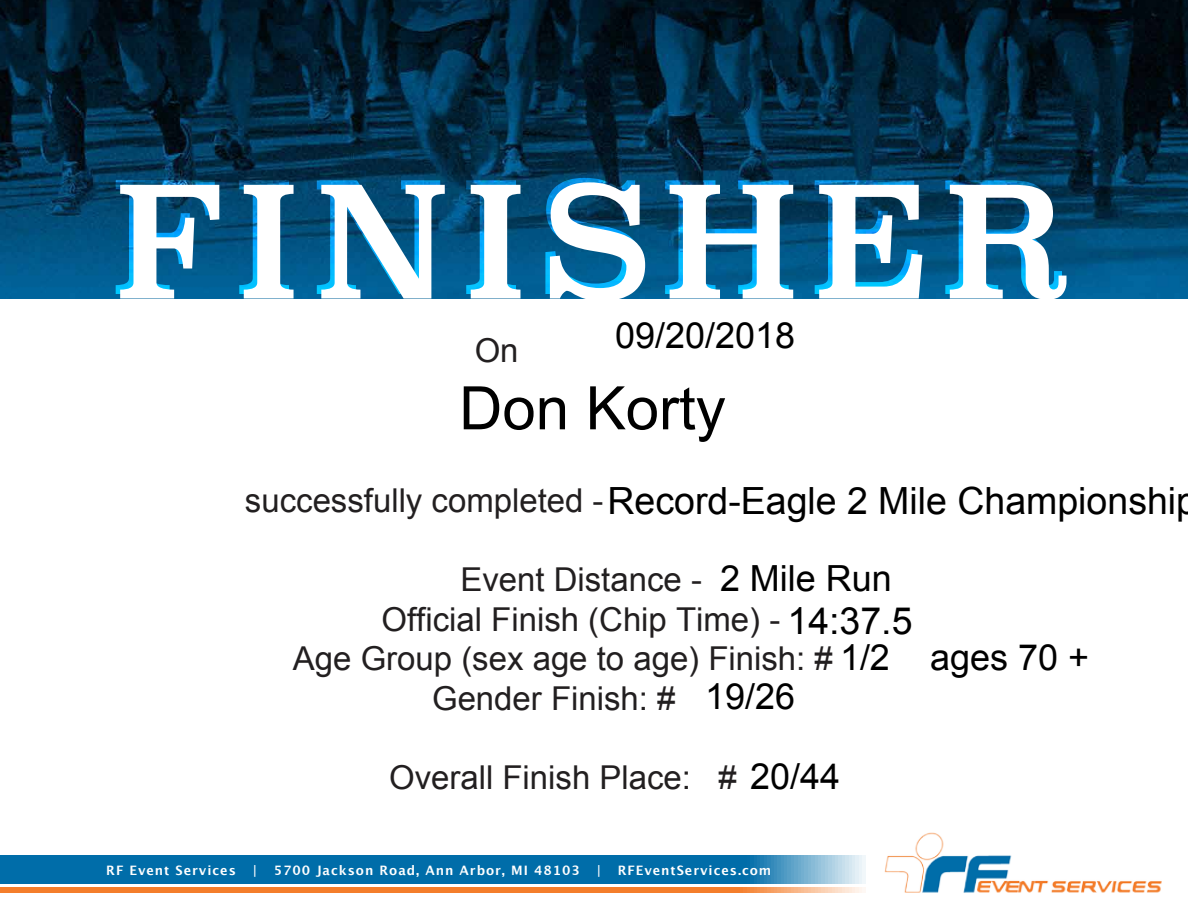
<style>
.page{position:relative;width:1188px;height:918px;background:#fff}
.page>*{position:absolute;margin:0;border:0;box-sizing:border-box;transform-origin:0 0}
.t1{font:153px "Superclarendon";letter-spacing:.1em;color:#fff}
.t2{font:60px "Arial";color:#000}
.t3{font:37.5px "Arial";color:#000}
.t4{font:36px "Arial";color:#000}
.t5{font:32.85px "Arial";color:#221f20}
.t6{font:700 13.05px "Lucida Grande";letter-spacing:.075em;color:#fff}
.s1{font-size:36px;color:#000}
</style>
<div class="page">
<img style="left:0;top:0;width:1188px;height:298px">
<img style="left:884px;top:832px;width:278px;height:61px">
<svg style="left:0;top:856px;width:865px;height:27px;background:#1076ae"></svg>
<svg style="left:0;top:887px;width:865px;height:5px;background:#f48739"></svg>
<h1 class="t1" style="left:110px;top:135px;width:957px">FINISHER</h1>
<p class="t5" style="left:475px;top:328px;width:45px">On</p>
<p class="t4" style="left:615px;top:315px;width:182px">09/20/2018</p>
<h2 class="t2" style="left:459px;top:375px;width:268px">Don Korty</h2>
<p class="t3" style="left:608px;top:480px;width:591px">Record-Eagle 2 Mile Championship</p>
<p class="t5" style="left:245px;top:479px;width:360px">successfully completed -</p>
<p class="t4" style="left:720px;top:558px;width:173px">2 Mile Run</p>
<p class="t5" style="left:460px;top:558px;width:243px">Event Distance -</p>
<p class="t5" style="left:382px;top:598px;width:400px">Official Finish (Chip Time) -</p>
<p class="t5" style="left:293px;top:637px;width:599px">Age Group (sex age to age) Finish: # <span class="s1">1/2</span></p>
<p class="t5" style="left:432px;top:677px;width:245px">Gender Finish: #</p>
<p class="t3" style="left:788px;top:600px;width:127px">14:37.5</p>
<p class="t4" style="left:705px;top:677px;width:92px">19/26</p>
<p class="t4" style="left:930px;top:638px;width:161px">ages 70 +</p>
<p class="t5" style="left:389px;top:756px;width:452px">Overall Finish Place: # <span class="s1">20/44</span></p>
<p class="t6" style="left:106px;top:860px;width:131px">RF Event Services</p>
<p class="t6" style="left:252px;top:860px;width:6px">|</p>
<p class="t6" style="left:274px;top:860px;width:308px">5700 Jackson Road, Ann Arbor, MI 48103</p>
<p class="t6" style="left:596px;top:860px;width:6px">|</p>
<p class="t6" style="left:618px;top:860px;width:155px">RFEventServices.com</p>
</div>
